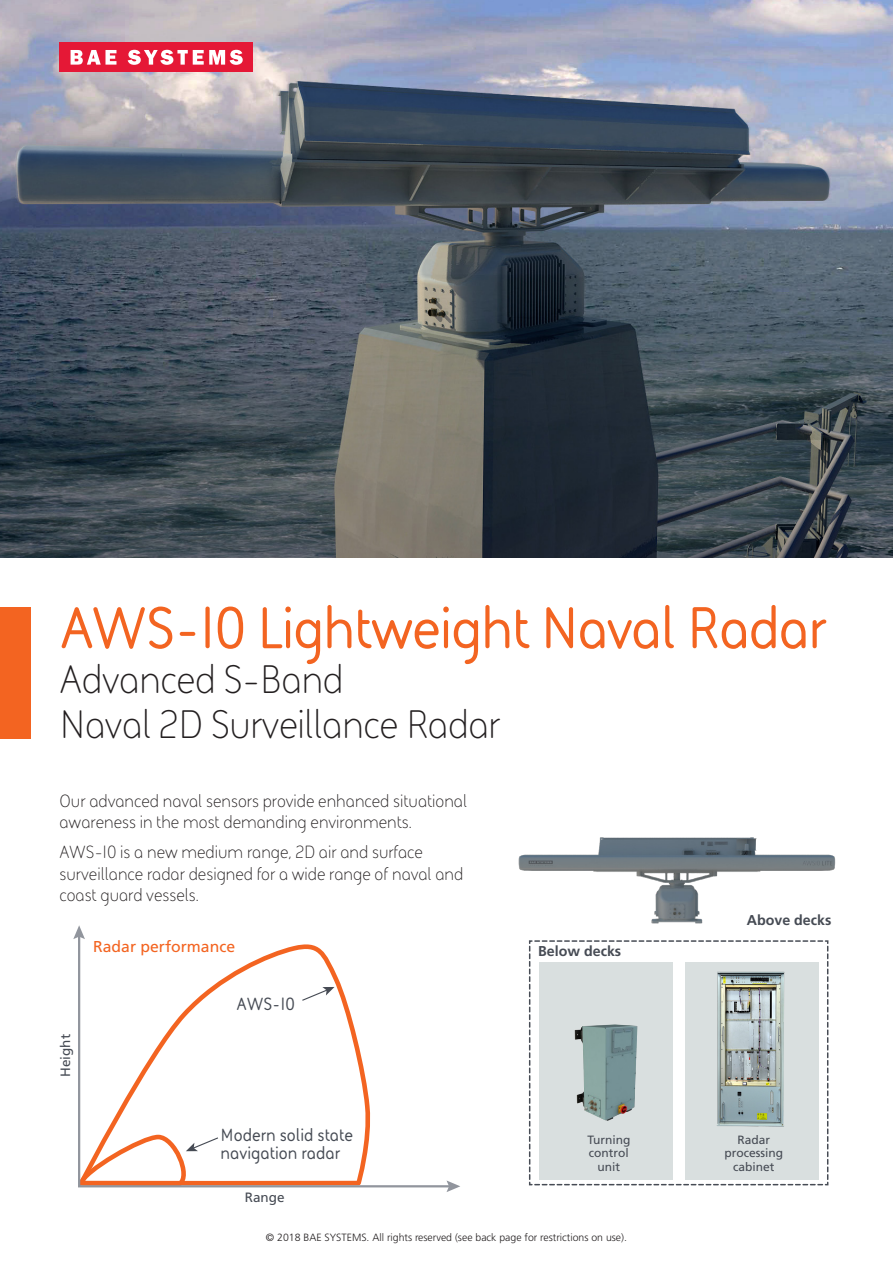
<style>
.page{position:relative;width:893px;height:1263px;background:#fff}
.page>*{position:absolute;margin:0;border:0;box-sizing:border-box;transform-origin:0 0}
.Title__minimum_size{font:700 60px "BAE Systems";letter-spacing:-.02em;color:#f36421}
.Title__minimum_size-2{font:40.5px/45px "BAE Systems";letter-spacing:-.01em;color:#231f20}
.Intro_para{font:18px/21.6px "BAE Systems";color:#231f20}
.t1{font:700 18px/18px "BAE Systems";color:#464b54}
.t2{font:15.75px "Frutiger LT Std";color:#f36421}
.Body_copy{font:700 14.25px "Frutiger LT Std";color:#464b54}
.t3{font:13.5px "Frutiger LT Std";color:#464b54}
.Unit_name{font:12px/13.5px "Frutiger LT Std";color:#464b54;text-align:center}
.t4{font:300 10.5px "Frutiger LT Std";color:#231f20}
</style>
<div class="page">
<img style="left:518px;top:837px;width:318px;height:87px">
<div style="left:0;top:607px;width:31px;height:132px;background:#f36421"></div>
<img style="left:0;top:0;width:893px;height:557px">
<svg style="left:528px;top:940px;width:301px;height:246px"></svg>
<img style="left:716px;top:972px;width:68px;height:154px">
<img style="left:572px;top:1022px;width:67px;height:100px">
<svg style="left:78px;top:939px;width:368px;height:249px"></svg>
<svg style="left:446px;top:1180px;width:14px;height:12px"></svg>
<svg style="left:73px;top:925px;width:12px;height:14px"></svg>
<svg style="left:78px;top:1132px;width:141px;height:56px"></svg>
<svg style="left:301px;top:987px;width:33px;height:15px"></svg>
<div style="left:60px;top:43px;width:193px;height:29px;background:#e51836"></div>
<svg style="left:128px;top:50px;width:115px;height:15px"></svg>
<svg style="left:71px;top:50px;width:45px;height:15px"></svg>
<p class="Title__minimum_size" style="left:60px;top:587px;width:769px">AWS-10 Lightweight Naval Radar</p>
<p class="Title__minimum_size-2" style="left:60px;top:656px;width:442px">Advanced S-Band<br>Naval 2D Surveillance Radar</p>
<p class="Intro_para" style="left:60px;top:789px;width:409px">Our advanced naval sensors provide enhanced situational awareness in the most demanding environments.</p>
<p class="Intro_para" style="left:60px;top:841px;width:405px">AWS-10 is a new medium range, 2D air and surface surveillance radar designed for a wide range of naval and coast guard vessels.</p>
<p class="t2" style="left:93px;top:937px;width:143px">Radar performance</p>
<p class="Body_copy" style="left:538px;top:943px;width:85px">Below decks</p>
<p class="t3" style="left:58px;top:1077px;width:44px;rotate:-90deg">Height</p>
<p class="t1" style="left:236px;top:994px;width:60px">AWS-10</p>
<p class="Body_copy" style="left:747px;top:911px;width:86px">Above decks</p>
<p class="t1" style="left:221px;top:1125px;width:134px">Modern solid state navigation radar</p>
<p class="t3" style="left:245px;top:1189px;width:41px">Range</p>
<p class="Unit_name" style="left:587px;top:1133px;width:45px">Turning control unit</p>
<p class="Unit_name" style="left:724px;top:1133px;width:60px">Radar processing cabinet</p>
<p class="t4" style="left:266px;top:1231px;width:363px">© 2018 BAE SYSTEMS. All rights reserved (see back page for restrictions on use).</p>
</div>
